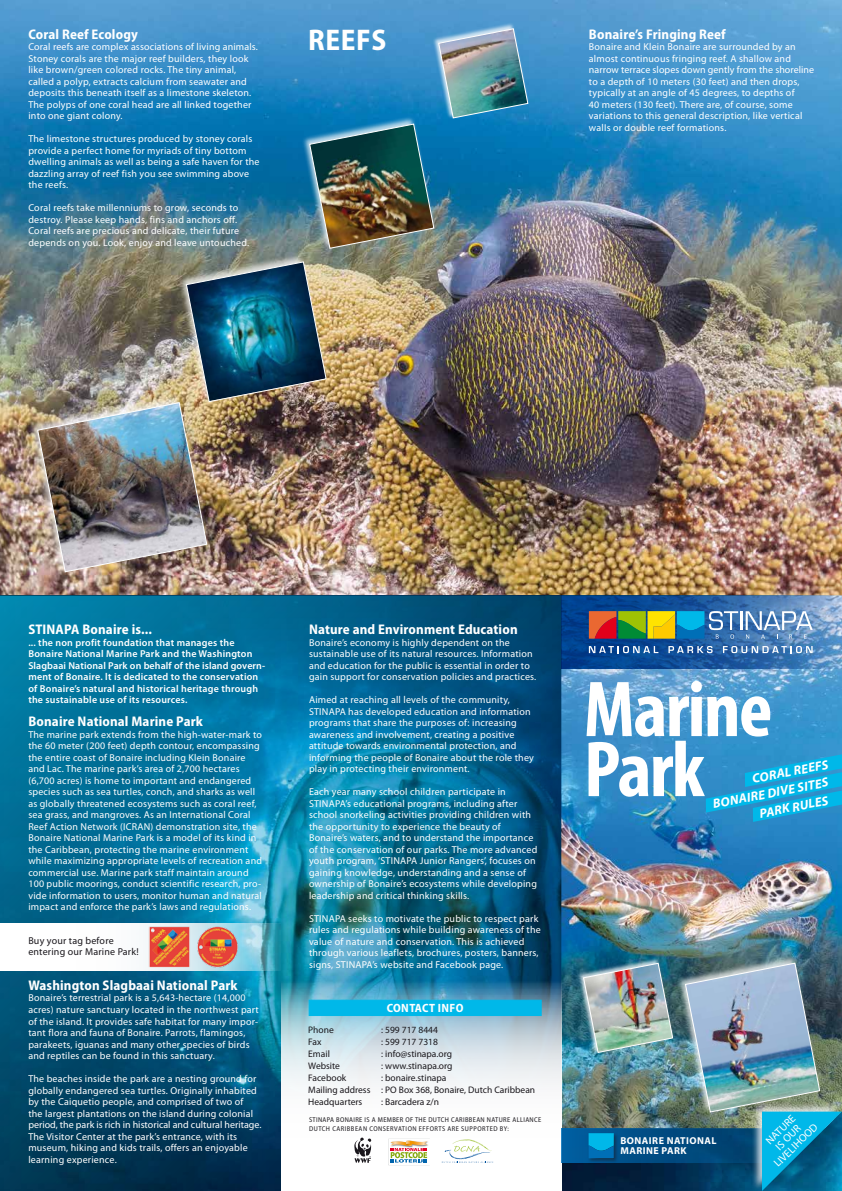
<style>
.page{position:relative;width:842px;height:1191px;background:#fff}
.page>*{position:absolute;margin:0;border:0;box-sizing:border-box;transform-origin:0 0}
.t1{font:700 condensed 80px/60px "Myriad Pro";letter-spacing:-.02em;color:#fff}
.t2{font:700 semi-condensed 30px "Myriad Pro";letter-spacing:.02em;color:#fff}
.t3{font:700 semi-condensed 14px "Myriad Pro";letter-spacing:.01em;color:#fff}
.t4{font:italic 700 13px "Myriad Pro";color:#fff}
.t5{font:700 semi-condensed 12px "Myriad Pro";letter-spacing:.03em;color:#fff}
.t6{font:10.8px/10.8px "Myriad Pro";color:#fff;text-align:center}
.t7{font:10px/11.5px "Myriad Pro";letter-spacing:.02em;color:#fff}
.t8{font:600 10px/11.5px "Myriad Pro";letter-spacing:.02em;color:#fff}
.t9{font:10px/11.5px "Myriad Pro";letter-spacing:.02em;color:#1a171c}
.t10{font:700 10px/9.7px "Myriad Pro";letter-spacing:.045em;color:#fff}
.t11{font:9.5px/12px "Myriad Pro";color:#1a171c}
.t12{font:semi-condensed 7px/8.5px "Myriad Pro";letter-spacing:.05em;color:#1a171c}
</style>
<div class="page">
<img style="left:0;top:0;width:842px;height:595px">
<div style="left:301px;top:116px;width:134px;height:134px;background:#fff;opacity:.75"></div>
<div style="left:433px;top:23px;width:96px;height:96px;background:#fff;opacity:.75"></div>
<img style="left:308px;top:28px;width:221px;height:221px">
<div style="left:177px;top:253px;width:151px;height:151px;background:#fff;opacity:.75"></div>
<div style="left:27px;top:392px;width:182px;height:182px;background:#fff;opacity:.75"></div>
<img style="left:37px;top:261px;width:290px;height:312px">
<svg style="left:0;top:595px;width:561px;height:596px;background:#04648c"></svg>
<img style="left:562px;top:1163px;width:122px;height:28px">
<img style="left:561px;top:669px;width:281px;height:459px">
<svg style="left:0;top:923px;width:281px;height:48px"></svg>
<svg style="left:281px;top:981px;width:280px;height:210px"></svg>
<div style="left:309px;top:1000px;width:232px;height:15px;background:#00b8e9"></div>
<div style="left:677px;top:954px;width:145px;height:160px;background:#fff;opacity:.75"></div>
<div style="left:577px;top:957px;width:97px;height:96px;background:#fff;opacity:.75"></div>
<img style="left:582px;top:962px;width:92px;height:91px">
<img style="left:147px;top:923px;width:95px;height:49px">
<svg style="left:561px;top:1128px;width:123px;height:35px;background:#01518c"></svg>
<div style="left:587px;top:1132px;width:32px;height:31px;background:#1a171c;opacity:.5"></div>
<svg style="left:589px;top:1133px;width:25px;height:25px"></svg>
<img style="left:684px;top:962px;width:158px;height:229px">
<svg style="left:442px;top:1139px;width:51px;height:23px"></svg>
<svg style="left:388px;top:1138px;width:42px;height:27px"></svg>
<svg style="left:354px;top:1137px;width:20px;height:27px"></svg>
<svg style="left:354px;top:1137px;width:18px;height:25px"></svg>
<svg style="left:561px;top:595px;width:281px;height:74px;background:#2b63a4"></svg>
<svg style="left:589px;top:646px;width:69px;height:7px"></svg>
<svg style="left:668px;top:646px;width:45px;height:7px"></svg>
<svg style="left:723px;top:646px;width:90px;height:7px"></svg>
<svg style="left:589px;top:611px;width:224px;height:28px;background:#799385"></svg>
<svg style="left:706px;top:754px;width:136px;height:68px;background:#17a1d7"></svg>
<h3 class="t3" style="left:28px;top:26px;width:111px">Coral Reef Ecology</h3>
<p class="t7" style="left:28px;top:41px;width:231px">Coral reefs are complex associations of living animals.<br>Stoney corals are the major reef builders, they look like brown/green colored rocks. The tiny animal, called a polyp, extracts calcium from seawater and deposits this beneath itself as a limestone skeleton.<br>The polyps of one coral head are all linked together into one giant colony.</p>
<p class="t7" style="left:28px;top:133px;width:233px">The limestone structures produced by stoney corals provide a perfect home for myriads of tiny bottom dwelling animals as well as being a safe haven for the dazzling array of reef fish you see swimming above the reefs.</p>
<p class="t7" style="left:28px;top:202px;width:222px">Coral reefs take millenniums to grow, seconds to destroy. Please keep hands, fins and anchors off.<br>Coral reefs are precious and delicate, their future depends on you. Look, enjoy and leave untouched.</p>
<h2 class="t2" style="left:308px;top:23px;width:80px">REEFS</h2>
<h3 class="t3" style="left:589px;top:26px;width:138px">Bonaire’s Fringing Reef</h3>
<p class="t7" style="left:589px;top:41px;width:227px">Bonaire and Klein Bonaire are surrounded by an almost continuous fringing reef. A shallow and narrow terrace slopes down gently from the shoreline to a depth of 10 meters (30 feet) and then drops, typically at an angle of 45 degrees, to depths of<br>40 meters (130 feet). There are, of course, some variations to this general description, like vertical walIs or double reef formations.</p>
<h3 class="t3" style="left:28px;top:622px;width:125px">STINAPA Bonaire is...</h3>
<p class="t8" style="left:28px;top:637px;width:238px">... the non profit foundation that manages the Bonaire National Marine Park and the Washington Slagbaai National Park on behalf of the island govern&shy;ment of Bonaire. lt is dedicated to the conservation of Bonaire’s natural and historical heritage through the sustainable use of its resources.</p>
<h3 class="t3" style="left:28px;top:714px;width:176px">Bonaire National Marine Park</h3>
<p class="t7" style="left:28px;top:729px;width:235px">The marine park extends from the high-water-mark to the 60 meter (200 feet) depth contour, encompassing the entire coast of Bonaire including Klein Bonaire and Lac. The marine park’s area of 2,700 hectares (6,700 acres) is home to important and endangered species such as sea turtles, conch, and sharks as well as globally threatened ecosystems such as coral reef, sea grass, and mangroves. As an International Coral Reef Action Network (ICRAN) demonstration site, the Bonaire National Marine Park is a model of its kind in the Caribbean, protecting the marine environment while maximizing appropriate levels of recreation and commercial use. Marine park staff maintain around 100 public moorings, conduct scientific research, pro&shy;vide information to users, monitor human and natural impact and enforce the park’s laws and regulations.</p>
<p class="t9" style="left:28px;top:935px;width:112px">Buy your tag before entering our Marine Park!</p>
<h3 class="t3" style="left:28px;top:977px;width:211px">Washington Slagbaai National Park</h3>
<p class="t7" style="left:28px;top:992px;width:232px">Bonaire’s terrestrial park is a 5,643-hectare (14,000 acres) nature sanctuary located in the northwest part of the island. lt provides safe habitat for many impor&shy;tant flora and fauna of Bonaire. Parrots, flamingos, parakeets, iguanas and many other species of birds and reptiles can be found in this sanctuary.</p>
<p class="t7" style="left:28px;top:1073px;width:235px">The beaches inside the park are a nesting ground for globally endangered sea turtles. Originally inhabited by the Caiquetio people, and comprised of two of<br>the largest plantations on the island during colonial period, the park is rich in historical and cultural heritage.<br>The Visitor Center at the park’s entrance, with its museum, hiking and kids trails, offers an enjoyable learning experience.</p>
<h3 class="t3" style="left:309px;top:622px;width:210px">Nature and Environment Education</h3>
<p class="t7" style="left:309px;top:637px;width:229px">Bonaire’s economy is highly dependent on the sustainable use of its natural resources. Information and education for the public is essential in order to gain support for conservation policies and practices.</p>
<p class="t7" style="left:309px;top:694px;width:226px">Aimed at reaching all levels of the community, STINAPA has developed education and information programs that share the purposes of: increasing awareness and involvement, creating a positive attitude towards environmental protection, and informing the people of Bonaire about the role they play in protecting their environment.</p>
<p class="t7" style="left:309px;top:786px;width:230px">Each year many school children participate in STINAPA’s educational programs, including after school snorkeling activities providing children with the opportunity to experience the beauty of Bonaire’s waters, and to understand the importance of the conservation of our parks. The more advanced youth program, ‘STINAPA Junior Rangers’, focuses on gaining knowledge, understanding and a sense of ownership of Bonaire’s ecosystems while developing leadership and critical thinking skills.</p>
<p class="t7" style="left:309px;top:913px;width:233px">STINAPA seeks to motivate the public to respect park rules and regulations while building awareness of the value of nature and conservation. This is achieved through various leaflets, brochures, posters, banners, signs, STINAPA’s website and Facebook page.</p>
<p class="t5" style="left:387px;top:1001px;width:78px">CONTACT INFO</p>
<p class="t11" style="left:308px;top:1024px;width:64px">Phone<br>Fax<br>Email<br>Website<br>Facebook<br>Mailing address<br>Headquarters</p>
<p class="t11" style="left:381px;top:1024px;width:155px">: 599 717 8444<br>: 599 717 7318<br>: info@stinapa.org<br>: www.stinapa.org<br>: bonaire.stinapa<br>: PO Box 368, Bonaire, Dutch Caribbean : Barcadera z/n</p>
<p class="t12" style="left:309px;top:1115px;width:234px">STINAPA BONAIRE IS A MEMBER OF THE DUTCH CARIBBEAN NATURE ALLIANCE<br>DUTCH CARIBBEAN CONSERVATION EFFORTS ARE SUPPORTED BY:</p>
<h1 class="t1" style="left:584px;top:680px;width:190px">Marine<br>Park</h1>
<h3 class="t4" style="left:751px;top:771px;width:79px;rotate:-11deg">CORAL REEFS</h3>
<h3 class="t4" style="left:758px;top:806px;width:71px;rotate:-11deg">PARK RULES</h3>
<h3 class="t4" style="left:712px;top:797px;width:119px;rotate:-11deg">BONAIRE DIVE SITES</h3>
<p class="t10" style="left:620px;top:1136px;width:98px">BONAIRE NATIONAL<br>MARINE PARK</p>
<p class="t6" style="left:757px;top:1146px;width:58px;rotate:-45deg">NATURE<br>IS OUR<br>LIVELIHOOD</p>
</div>
